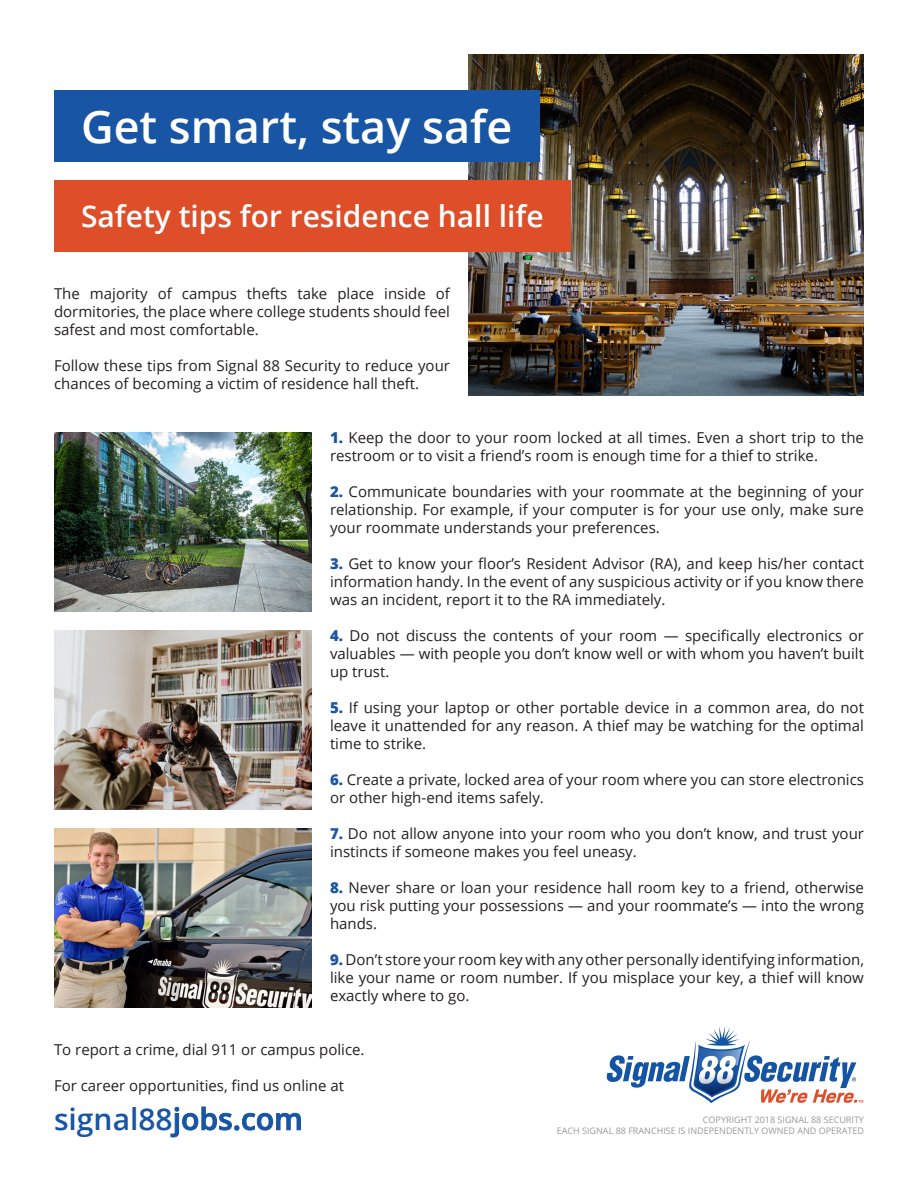
<style>
.page{position:relative;width:918px;height:1188px;background:#fff}
.page>*{position:absolute;margin:0;border:0;box-sizing:border-box;transform-origin:0 0}
.t1{font:600 45px "Open Sans";color:#fff}
.t2{font:600 30px "Open Sans";color:#fff}
.t3{font:600 30px "Open Sans";color:#1855a4}
.t4{font:15px/18px "Open Sans";color:#231f20;text-align:justify}
.t5{font:9px "Open Sans";color:#989999}
.s1{font-weight:800;color:#1855a4}
</style>
<div class="page">
<svg style="left:607px;top:1026px;width:256px;height:77px"></svg>
<img style="left:468px;top:54px;width:396px;height:342px">
<div style="left:54px;top:180px;width:517px;height:72px;background:#de4e29"></div>
<div style="left:54px;top:90px;width:485px;height:72px;background:#1855a4"></div>
<img style="left:54px;top:432px;width:258px;height:180px">
<img style="left:54px;top:630px;width:258px;height:180px">
<img style="left:54px;top:828px;width:258px;height:180px">
<p class="t1" style="left:81px;top:96px;width:433px">Get smart, stay safe</p>
<p class="t2" style="left:81px;top:196px;width:464px">Safety tips for residence hall life</p>
<p class="t4" style="left:54px;top:285px;width:398px">The majority of campus thefts take place inside of dormitories, the place where college students should feel safest and most comfortable.</p>
<p class="t4" style="left:54px;top:357px;width:398px">Follow these tips from Signal 88 Security to reduce your chances of becoming a victim of residence hall theft.</p>
<p class="t4" style="left:330px;top:429px;width:536px"><span class="s1">1.</span> Keep the door to your room locked at all times. Even a short trip to the restroom or to visit a friend’s room is enough time for a thief to strike.</p>
<p class="t4" style="left:330px;top:483px;width:536px"><span class="s1">2.</span> Communicate boundaries with your roommate at the beginning of your relationship. For example, if your computer is for your use only, make sure your roommate understands your preferences.</p>
<p class="t4" style="left:330px;top:555px;width:536px"><span class="s1">3.</span> Get to know your floor’s Resident Advisor (RA), and keep his/her contact information handy. In the event of any suspicious activity or if you know there was an incident, report it to the RA immediately.</p>
<p class="t4" style="left:330px;top:627px;width:536px"><span class="s1">4.</span> Do not discuss the contents of your room — specifically electronics or valuables — with people you don’t know well or with whom you haven’t built up trust.</p>
<p class="t4" style="left:330px;top:699px;width:536px"><span class="s1">5.</span> If using your laptop or other portable device in a common area, do not leave it unattended for any reason. A thief may be watching for the optimal time to strike.</p>
<p class="t4" style="left:330px;top:771px;width:535px"><span class="s1">6.</span> Create a private, locked area of your room where you can store electronics or other high-end items safely.</p>
<p class="t4" style="left:330px;top:825px;width:536px"><span class="s1">7.</span> Do not allow anyone into your room who you don’t know, and trust your instincts if someone makes you feel uneasy.</p>
<p class="t4" style="left:330px;top:879px;width:536px"><span class="s1">8.</span> Never share or loan your residence hall room key to a friend, otherwise you risk putting your possessions — and your roommate’s — into the wrong hands.</p>
<p class="t4" style="left:330px;top:951px;width:536px"><span class="s1">9.</span> Don’t store your room key with any other personally identifying information, like your name or room number. If you misplace your key, a thief will know exactly where to go.</p>
<p class="t4" style="left:54px;top:1041px;width:312px">To report a crime, dial 911 or campus police.</p>
<p class="t4" style="left:54px;top:1077px;width:292px">For career opportunities, find us online at</p>
<p class="t3" style="left:54px;top:1098px;width:250px">signal88jobs.com</p>
<p class="t5" style="left:703px;top:1114px;width:163px">COPYRIGHT 2018 SIGNAL 88 SECURITY</p>
<p class="t5" style="left:557px;top:1125px;width:309px">EACH SIGNAL 88 FRANCHISE IS INDEPENDENTLY OWNED AND OPERATED</p>
</div>
